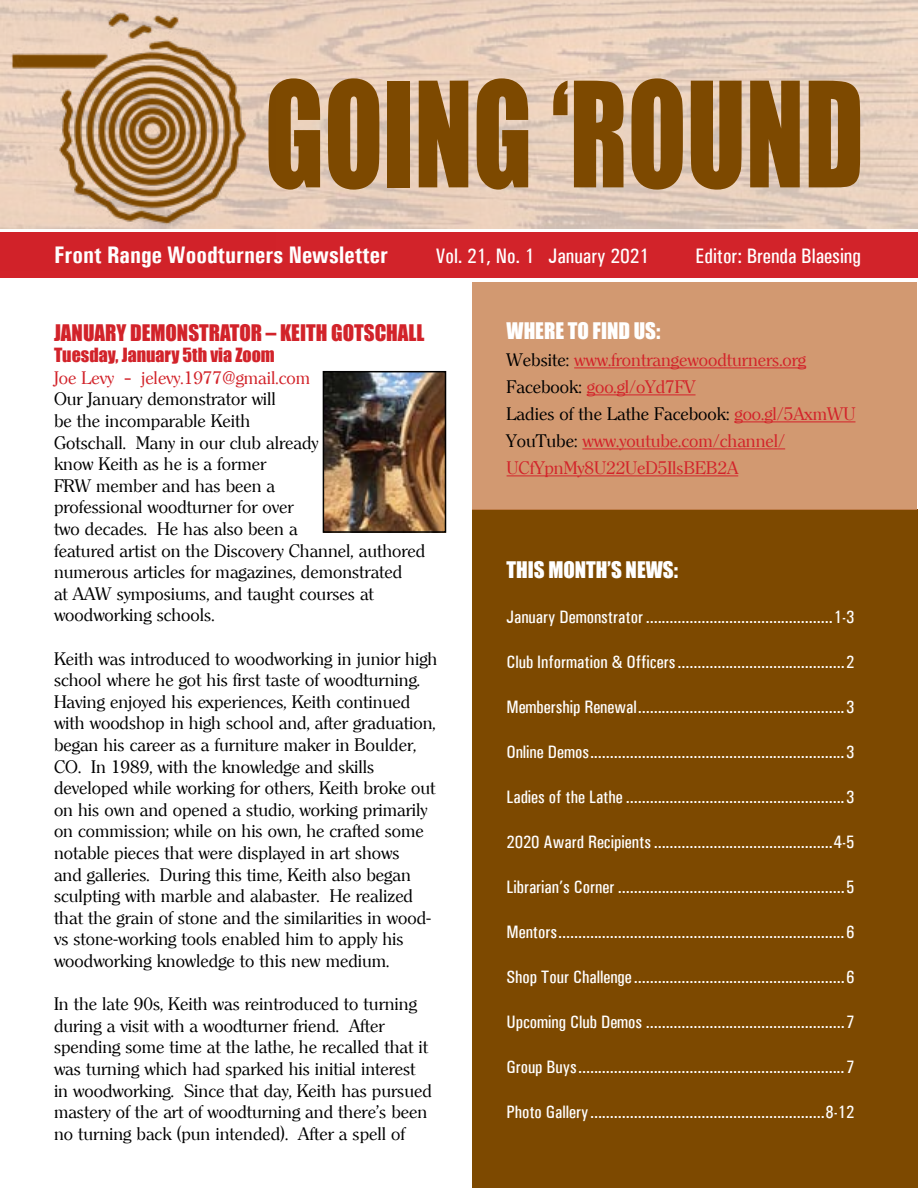
<style>
.page{position:relative;width:918px;height:1188px;background:#fff}
.page>*{position:absolute;margin:0;border:0;box-sizing:border-box;transform-origin:0 0}
.t1{font:135px "Impact";color:#7d4900;scale:.8 1}
.t2{font:700 24px "Univers Condensed";color:#fff}
.t3{font:500 21px "Univers Condensed";color:#fff}
.t4{font:21px "Impact";color:#d2232a}
.t5{font:21px "Impact";color:#fff}
.t6{font:18px/21.6px "Clearly Roman";color:#000}
.t7{font:500 18px "Univers Condensed";color:#fff}
.t8{font:18px/27px "Clearly Roman";color:#d2232a}
.t9{font:18px "Impact";color:#d2232a}
.s1{color:#000}
</style>
<div class="page">
<div style="left:472px;top:510px;width:446px;height:678px;background:#7d4900"></div>
<div style="left:0;top:232px;width:918px;height:46px;background:#d2232a"></div>
<img style="left:0;top:0;width:275px;height:229px">
<div style="left:472px;top:282px;width:445px;height:228px;background:#d29971"></div>
<hr style="left:574px;top:367px;width:232px;height:1px;background:#d2232a">
<hr style="left:587px;top:394px;width:109px;height:1px;background:#d2232a">
<hr style="left:734px;top:421px;width:121px;height:1px;background:#d2232a">
<hr style="left:582px;top:448px;width:203px;height:1px;background:#d2232a">
<hr style="left:507px;top:475px;width:231px;height:1px;background:#d2232a">
<img style="left:326px;top:374px;width:117px;height:156px">
<div style="left:323px;top:371px;width:123px;height:162px;border:2px solid #000"></div>
<h1 class="t1" style="left:265px;top:30px;width:751px">GOING ‘ROUND</h1>
<h2 class="t2" style="left:54px;top:241px;width:335px">Front Range Woodturners Newsletter</h2>
<p class="t3" style="left:436px;top:244px;width:215px">Vol. 21, No. 1 January 2021</p>
<p class="t3" style="left:696px;top:244px;width:167px">Editor: Brenda Blaesing</p>
<p class="t4" style="left:54px;top:316px;width:372px">JANUARY DEMONSTRATOR – KEITH GOTSCHALL</p>
<p class="t9" style="left:54px;top:341px;width:222px">Tuesday, January 5th via Zoom</p>
<p class="t8" style="left:54px;top:364px;width:258px">Joe Levy – jelevy.1977@gmail.com</p>
<p class="t6" style="left:54px;top:389px;width:373px">Our January demonstrator will<br>be the incomparable Keith<br>Gotschall. Many in our club already<br>know Keith as he is a former<br>FRW member and has been a<br>professional woodturner for over<br>two decades. He has also been a<br>featured artist on the Discovery Channel, authored numerous articles for magazines, demonstrated<br>at AAW symposiums, and taught courses at woodworking schools.</p>
<p class="t6" style="left:54px;top:648px;width:385px">Keith was introduced to woodworking in junior high school where he got his first taste of woodturning.<br>Having enjoyed his experiences, Keith continued with woodshop in high school and, after graduation, began his career as a furniture maker in Boulder, CO. In 1989, with the knowledge and skills developed while working for others, Keith broke out on his own and opened a studio, working primarily on commission; while on his own, he crafted some notable pieces that were displayed in art shows<br>and galleries. During this time, Keith also began sculpting with marble and alabaster. He realized that the grain of stone and the similarities in wood&shy;vs stone-working tools enabled him to apply his woodworking knowledge to this new medium.</p>
<p class="t6" style="left:54px;top:994px;width:379px">In the late 90s, Keith was reintroduced to turning during a visit with a woodturner friend. After spending some time at the lathe, he recalled that it was turning which had sparked his initial interest in woodworking. Since that day, Keith has pursued mastery of the art of woodturning and there’s been no turning back (pun intended). After a spell of</p>
<p class="t5" style="left:507px;top:315px;width:155px">WHERE TO FIND US:</p>
<p class="t8" style="left:507px;top:347px;width:350px"><span class="s1">Website:</span> www.frontrangewoodturners.org <span class="s1">Facebook:</span> goo.gl/oYd7FV<br><span class="s1">Ladies of the Lathe Facebook:</span> goo.gl/5AxmWU <span class="s1">YouTube:</span> www.youtube.com/channel/ UCfYpnMy8U22UeD5IlsBEB2A</p>
<p class="t5" style="left:506px;top:553px;width:173px">THIS MONTH’S NEWS:</p>
<p class="t7" style="left:506px;top:606px;width:349px">January Demonstrator ...............................................1-3</p>
<p class="t7" style="left:506px;top:651px;width:349px">Club Information &amp; Officers..........................................2</p>
<p class="t7" style="left:506px;top:696px;width:349px">Membership Renewal....................................................3</p>
<p class="t7" style="left:506px;top:741px;width:349px">Online Demos................................................................3</p>
<p class="t7" style="left:506px;top:786px;width:350px">Ladies of the Lathe .......................................................3</p>
<p class="t7" style="left:506px;top:831px;width:350px">2020 Award Recipients.............................................4-5</p>
<p class="t7" style="left:506px;top:876px;width:349px">Librarian’s Corner .........................................................5</p>
<p class="t7" style="left:506px;top:921px;width:349px">Mentors........................................................................6</p>
<p class="t7" style="left:506px;top:966px;width:349px">Shop Tour Challenge.....................................................6</p>
<p class="t7" style="left:506px;top:1011px;width:349px">Upcoming Club Demos ..................................................7</p>
<p class="t7" style="left:506px;top:1056px;width:349px">Group Buys...................................................................7</p>
<p class="t7" style="left:506px;top:1101px;width:350px">Photo Gallery...........................................................8-12</p>
</div>
